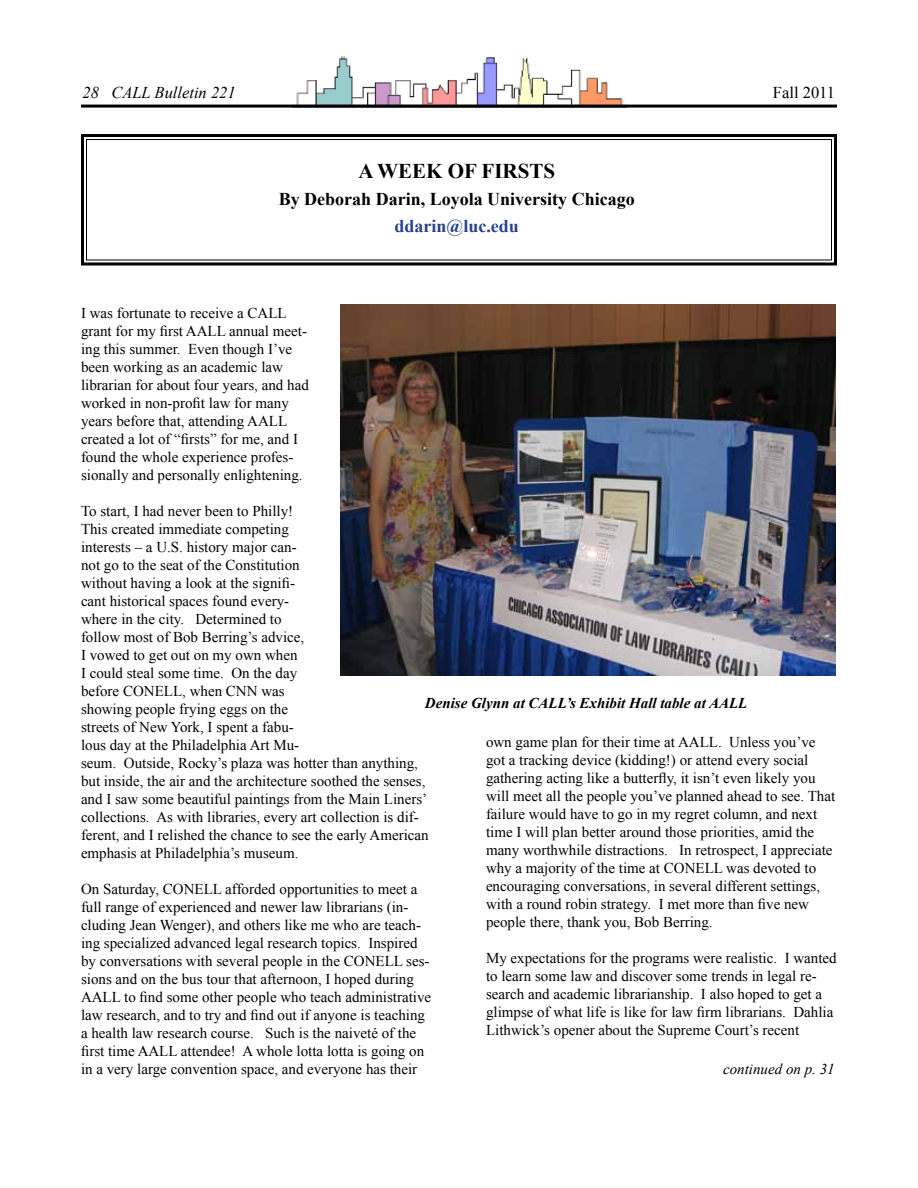
<style>
.page{position:relative;width:918px;height:1188px;background:#fff}
.page>*{position:absolute;margin:0;border:0;box-sizing:border-box;transform-origin:0 0}
.t1{font:700 21px "Times New Roman";color:#000}
.t2{font:700 18px "Times New Roman";color:#000}
.t3{font:700 18px "Times New Roman";color:#25418f}
.t4{font:italic 16.5px "Times New Roman";color:#000}
.t5{font:16.5px "Times New Roman";color:#000}
.t6{font:15px/18px "Times New Roman";color:#000}
.t7{font:italic 700 15px "Times New Roman";color:#000}
.t8{font:italic 15px "Times New Roman";color:#000}
</style>
<div class="page">
<img style="left:292px;top:56px;width:334px;height:49px">
<hr style="left:81px;top:105px;width:756px;height:3px;background:#000">
<svg style="left:81px;top:134px;width:756px;height:132px"></svg>
<div style="left:86px;top:139px;width:746px;height:122px;border:1px solid #000"></div>
<img style="left:340px;top:304px;width:496px;height:371px">
<p class="t4" style="left:82px;top:82px;width:155px">28 CALL Bulletin 221</p>
<p class="t5" style="left:773px;top:82px;width:64px">Fall 2011</p>
<h1 class="t1" style="left:358px;top:157px;width:149px">A Week of Firsts</h1>
<p class="t2" style="left:279px;top:187px;width:358px">By Deborah Darin, Loyola University Chicago</p>
<p class="t3" style="left:395px;top:214px;width:126px">ddarin@luc.edu</p>
<p class="t6" style="left:81px;top:304px;width:229px">I was fortunate to receive a CALL grant for my first AALL annual meet&shy;ing this summer. Even though I’ve been working as an academic law librarian for about four years, and had worked in non-profit law for many years before that, attending AALL created a lot of “firsts” for me, and I found the whole experience profes&shy;sionally and personally enlightening.</p>
<p class="t6" style="left:81px;top:502px;width:349px">To start, I had never been to Philly!<br>This created immediate competing<br>interests – a U.S. history major can-<br>not go to the seat of the Constitution<br>without having a look at the signifi-<br>cant historical spaces found every-<br>where in the city. Determined to<br>follow most of Bob Berring’s advice,<br>I vowed to get out on my own when<br>I could steal some time. On the day<br>before CONELL, when CNN was<br>showing people frying eggs on the<br>streets of New York, I spent a fabu-<br>lous day at the Philadelphia Art Mu-<br>seum. Outside, Rocky’s plaza was hotter than anything, but inside, the air and the architecture soothed the senses, and I saw some beautiful paintings from the Main Liners’ collections. As with libraries, every art collection is dif&shy;ferent, and I relished the chance to see the early American emphasis at Philadelphia’s museum.</p>
<p class="t6" style="left:81px;top:880px;width:352px">On Saturday, CONELL afforded opportunities to meet a full range of experienced and newer law librarians (in&shy;cluding Jean Wenger), and others like me who are teach&shy;ing specialized advanced legal research topics. Inspired by conversations with several people in the CONELL ses&shy;sions and on the bus tour that afternoon, I hoped during AALL to find some other people who teach administrative law research, and to try and find out if anyone is teaching a health law research course. Such is the naiveté of the first time AALL attendee! A whole lotta lotta is going on in a very large convention space, and everyone has their</p>
<p class="t7" style="left:425px;top:692px;width:324px">Denise Glynn at CALL’s Exhibit Hall table at AALL</p>
<p class="t6" style="left:486px;top:733px;width:351px">own game plan for their time at AALL. Unless you’ve got a tracking device (kidding!) or attend every social gathering acting like a butterfly, it isn’t even likely you will meet all the people you’ve planned ahead to see. That failure would have to go in my regret column, and next time I will plan better around those priorities, amid the many worthwhile distractions. In retrospect, I appreciate why a majority of the time at CONELL was devoted to encouraging conversations, in several different settings, with a round robin strategy. I met more than five new people there, thank you, Bob Berring.</p>
<p class="t6" style="left:486px;top:949px;width:352px">My expectations for the programs were realistic. I wanted to learn some law and discover some trends in legal re&shy;search and academic librarianship. I also hoped to get a glimpse of what life is like for law firm librarians. Dahlia Lithwick’s opener about the Supreme Court’s recent</p>
<p class="t8" style="left:723px;top:1059px;width:113px">continued on p. 31</p>
</div>
